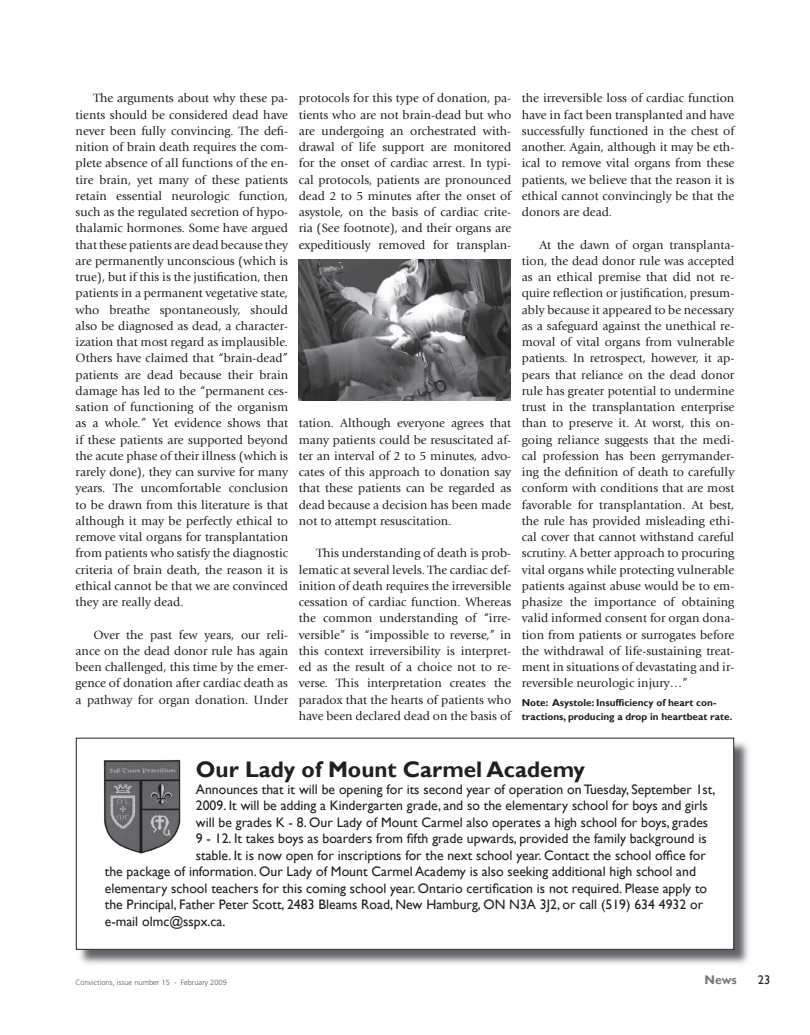
<style>
.page{position:relative;width:810px;height:1035px;background:#fff}
.page>*{position:absolute;margin:0;border:0;box-sizing:border-box;transform-origin:0 0}
.t1{font:700 22.5px "Gill Sans";color:#231f20}
.t2{font:13.75px "Gill Sans";color:#231f20}
.t3{font:12.5px/16.2px "Giovanni Std";color:#231f20;text-align:justify}
.t4{font:700 12.5px "Gill Sans";color:#76787b}
.t5{font:12.5px "Gill Sans";color:#231f20}
.t6{font:700 10px/13.8px "Gill Sans";color:#231f20}
.t7{font:300 7.5px "Frutiger LT Std";color:#57585a}
</style>
<div class="page">
<img style="left:80px;top:738px;width:669px;height:226px">
<div style="left:76px;top:738px;width:658px;height:211px;background:#fff"></div>
<div style="left:76px;top:738px;width:658px;height:212px;border:1px solid #231f20"></div>
<img style="left:299px;top:260px;width:211px;height:141px">
<img style="left:103px;top:759px;width:78px;height:95px">
<p class="t3" style="left:299px;top:90px;width:214px">protocols for this type of donation, pa&shy;tients who are not brain-dead but who are undergoing an orchestrated with&shy;drawal of life support are monitored for the onset of cardiac arrest. In typi&shy;cal protocols, patients are pronounced dead 2 to 5 minutes after the onset of asystole, on the basis of cardiac crite&shy;ria (See footnote), and their organs are expeditiously removed for transplan-</p>
<p class="t3" style="left:522px;top:90px;width:214px">the irreversible loss of cardiac function have in fact been transplanted and have successfully functioned in the chest of another. Again, although it may be eth&shy;ical to remove vital organs from these patients, we believe that the reason it is ethical cannot convincingly be that the donors are dead.</p>
<p class="t3" style="left:522px;top:237px;width:214px;text-indent:18px">At the dawn of organ transplanta&shy;tion, the dead donor rule was accepted as an ethical premise that did not re&shy;quire reflection or justification, presum&shy;ably because it appeared to be necessary as a safeguard against the unethical re&shy;moval of vital organs from vulnerable patients. In retrospect, however, it ap&shy;pears that reliance on the dead donor rule has greater potential to undermine trust in the transplantation enterprise than to preserve it. At worst, this on&shy;going reliance suggests that the medi&shy;cal profession has been gerrymander&shy;ing the definition of death to carefully conform with conditions that are most favorable for transplantation. At best, the rule has provided misleading ethi&shy;cal cover that cannot withstand careful scrutiny. A better approach to procuring vital organs while protecting vulnerable patients against abuse would be to em&shy;phasize the importance of obtaining valid informed consent for organ dona&shy;tion from patients or surrogates before the withdrawal of life-sustaining treat&shy;ment in situations of devastating and ir&shy;reversible neurologic injury…”</p>
<p class="t6" style="left:522px;top:696px;width:212px">Note: Asystole: Insufficiency of heart con&shy;tractions, producing a drop in heartbeat rate.</p>
<h1 class="t1" style="left:196px;top:756px;width:391px">Our Lady of Mount Carmel Academy</h1>
<p class="t2" style="left:196px;top:781px;width:521px">Announces that it will be opening for its second year of operation on Tuesday, September 1st,</p>
<p class="t2" style="left:196px;top:798px;width:514px">2009. It will be adding a Kindergarten grade, and so the elementary school for boys and girls</p>
<p class="t2" style="left:196px;top:814px;width:514px">will be grades K - 8. Our Lady of Mount Carmel also operates a high school for boys, grades</p>
<p class="t2" style="left:196px;top:831px;width:512px">9 - 12. It takes boys as boarders from fifth grade upwards, provided the family background is</p>
<p class="t2" style="left:196px;top:847px;width:512px">stable. It is now open for inscriptions for the next school year. Contact the school office for</p>
<p class="t2" style="left:105px;top:864px;width:593px">the package of information. Our Lady of Mount Carmel Academy is also seeking additional high school and</p>
<p class="t2" style="left:105px;top:880px;width:604px">elementary school teachers for this coming school year. Ontario certification is not required. Please apply to</p>
<p class="t2" style="left:105px;top:897px;width:600px">the Principal, Father Peter Scott, 2483 Bleams Road, New Hamburg, ON N3A 3J2, or call (519) 634 4932 or</p>
<p class="t2" style="left:105px;top:913px;width:122px">e-mail olmc@sspx.ca.</p>
<p class="t3" style="left:76px;top:90px;width:214px;text-indent:18px">The arguments about why these pa&shy;tients should be considered dead have never been fully convincing. The defi&shy;nition of brain death requires the com&shy;plete absence of all functions of the en&shy;tire brain, yet many of these patients retain essential neurologic function, such as the regulated secretion of hypo&shy;thalamic hormones. Some have argued that these patients are dead because they are permanently unconscious (which is true), but if this is the justification, then patients in a permanent vegetative state, who breathe spontaneously, should also be diagnosed as dead, a character&shy;ization that most regard as implausible.<br>Others have claimed that “brain-dead” patients are dead because their brain damage has led to the “permanent ces&shy;sation of functioning of the organism as a whole.” Yet evidence shows that if these patients are supported beyond the acute phase of their illness (which is rarely done), they can survive for many years. The uncomfortable conclusion to be drawn from this literature is that although it may be perfectly ethical to remove vital organs for transplantation from patients who satisfy the diagnostic criteria of brain death, the reason it is ethical cannot be that we are convinced they are really dead.</p>
<p class="t3" style="left:76px;top:627px;width:214px;text-indent:18px">Over the past few years, our reli&shy;ance on the dead donor rule has again been challenged, this time by the emer&shy;gence of donation after cardiac death as a pathway for organ donation. Under</p>
<p class="t3" style="left:299px;top:415px;width:214px">tation. Although everyone agrees that many patients could be resuscitated af&shy;ter an interval of 2 to 5 minutes, advo&shy;cates of this approach to donation say that these patients can be regarded as dead because a decision has been made not to attempt resuscitation.</p>
<p class="t3" style="left:299px;top:545px;width:214px;text-indent:18px">This understanding of death is prob&shy;lematic at several levels. The cardiac def&shy;inition of death requires the irreversible cessation of cardiac function. Whereas the common understanding of “irre&shy;versible” is “impossible to reverse,” in this context irreversibility is interpret&shy;ed as the result of a choice not to re&shy;verse. This interpretation creates the paradox that the hearts of patients who have been declared dead on the basis of</p>
<p class="t4" style="left:705px;top:972px;width:34px">News</p>
<p class="t7" style="left:76px;top:978px;width:153px">Convictions, issue number 15 - February 2009</p>
<p class="t5" style="left:758px;top:973px;width:14px">23</p>
</div>
